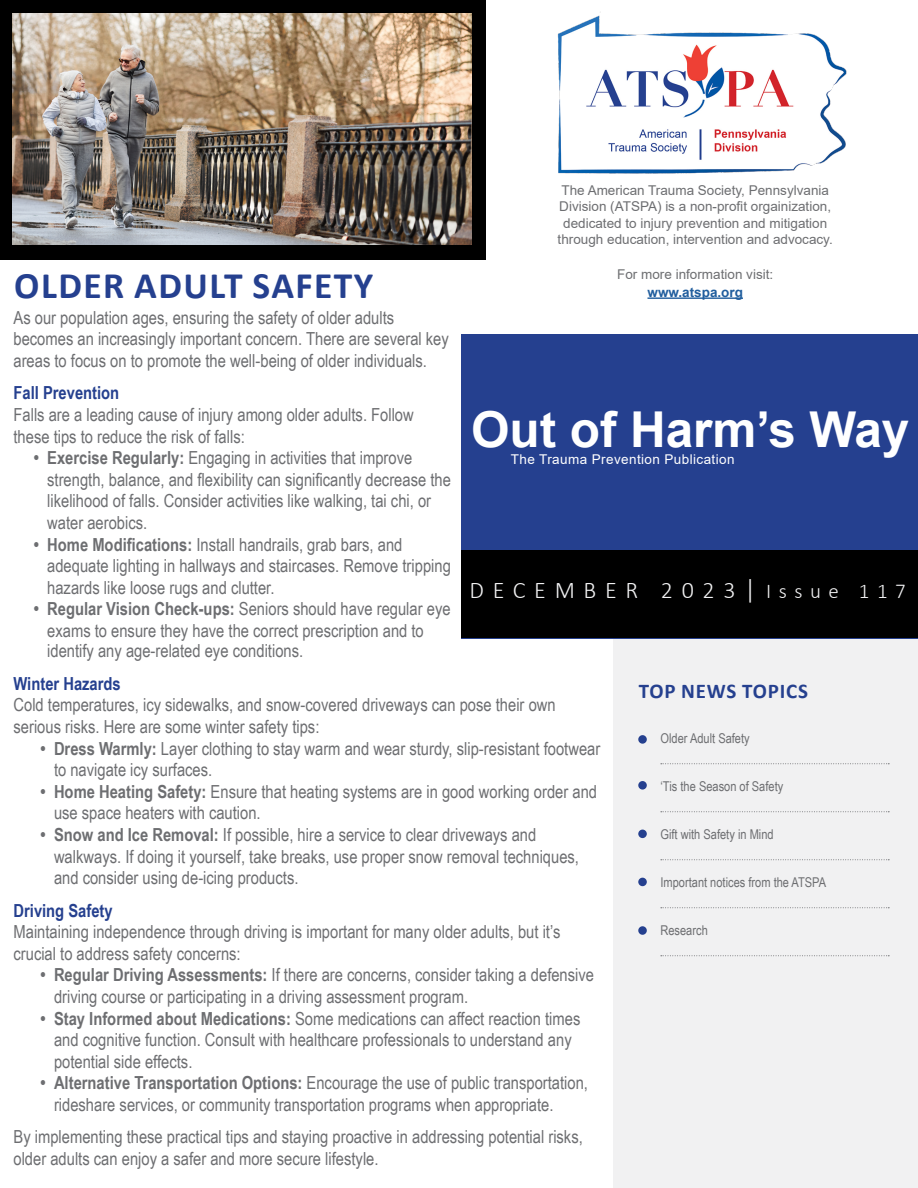
<style>
.page{position:relative;width:918px;height:1188px;background:#fff}
.page>*{position:absolute;margin:0;border:0;box-sizing:border-box;transform-origin:0 0}
.t1{font:700 49.5px "Arial";color:#fff}
.t2{font:700 37.5px "Calibri";letter-spacing:.04em;color:#25408f}
.t3{font:300 24px "Calibri";letter-spacing:.36em;color:#f1f1f2}
.t4{font:700 21px "Calibri";letter-spacing:.04em;color:#25408f}
.t5{font:18px/21.6px "Arial Narrow";color:#6d6e71}
.t6{font:700 18px "Arial Narrow";color:#25408f}
.t7{font:13.5px/16.5px "Arial";color:#6d6e71;text-align:center}
.t8{font:13.5px "Arial Narrow";color:#6d6e71}
.t9{font:13.5px "Arial";letter-spacing:.03em;color:#fff}
.t10{font:700 13.5px "Arial";color:#215e9e}
.s1{font-weight:700}
.s2{font-size:27px}
.s3{font-size:21px}
</style>
<div class="page">
<hr style="left:647px;top:297px;width:96px;height:2px;background:#215e9e">
<img style="left:557px;top:12px;width:289px;height:162px">
<div style="left:613px;top:494px;width:305px;height:694px;background:#f1f1f2"></div>
<svg style="left:661px;top:763px;width:228px;height:1px"></svg>
<svg style="left:661px;top:811px;width:228px;height:1px"></svg>
<svg style="left:661px;top:859px;width:228px;height:1px"></svg>
<svg style="left:661px;top:907px;width:228px;height:1px"></svg>
<svg style="left:661px;top:955px;width:228px;height:1px"></svg>
<div style="left:638px;top:735px;width:9px;height:9px;background:#25408f;border-radius:50%"></div>
<div style="left:638px;top:781px;width:9px;height:9px;background:#25408f;border-radius:50%"></div>
<div style="left:638px;top:830px;width:9px;height:8px;background:#25408f;border-radius:50%"></div>
<div style="left:638px;top:878px;width:9px;height:8px;background:#25408f;border-radius:50%"></div>
<div style="left:461px;top:335px;width:457px;height:304px;background:#25408f"></div>
<div style="left:461px;top:550px;width:457px;height:88px;background:#000"></div>
<div style="left:638px;top:926px;width:9px;height:9px;background:#25408f;border-radius:50%"></div>
<div style="left:0;top:0;width:486px;height:259px;background:#000"></div>
<img style="left:13px;top:14px;width:458px;height:230px">
<p class="t7" style="left:558px;top:182px;width:277px">The American Trauma Society, Pennsylvania Division (ATSPA) is a non-profit orgainization, dedicated to injury prevention and mitigation through education, intervention and advocacy.</p>
<p class="t7" style="left:617px;top:266px;width:158px">For more information visit:</p>
<p class="t10" style="left:647px;top:282px;width:97px">www.atspa.org</p>
<h2 class="t2" style="left:14px;top:259px;width:361px">OLDER ADULT SAFETY</h2>
<p class="t5" style="left:14px;top:306px;width:437px">As our population ages, ensuring the safety of older adults becomes an increasingly important concern. There are several key areas to focus on to promote the well-being of older individuals.</p>
<p class="t6" style="left:14px;top:379px;width:107px">Fall Prevention</p>
<p class="t5" style="left:14px;top:403px;width:402px">Falls are a leading cause of injury among older adults. Follow these tips to reduce the risk of falls:</p>
<p class="t5" style="left:47px;top:446px;width:405px;text-indent:-14px"><span class="s1">• Exercise Regularly:</span> Engaging in activities that improve strength, balance, and flexibility can significantly decrease the likelihood of falls. Consider activities like walking, tai chi, or water aerobics.</p>
<p class="t5" style="left:47px;top:533px;width:405px;text-indent:-14px"><span class="s1">• Home Modifications:</span> Install handrails, grab bars, and adequate lighting in hallways and staircases. Remove tripping hazards like loose rugs and clutter.</p>
<p class="t5" style="left:47px;top:598px;width:405px;line-height:21px;text-indent:-14px"><span class="s1">• Regular Vision Check-ups:</span> Seniors should have regular eye exams to ensure they have the correct prescription and to identify any age-related eye conditions.</p>
<p class="t6" style="left:14px;top:670px;width:109px">Winter Hazards</p>
<p class="t5" style="left:14px;top:694px;width:544px">Cold temperatures, icy sidewalks, and snow-covered driveways can pose their own serious risks. Here are some winter safety tips:</p>
<p class="t5" style="left:54px;top:737px;width:548px;text-indent:-14px"><span class="s1">• Dress Warmly:</span> Layer clothing to stay warm and wear sturdy, slip-resistant footwear to navigate icy surfaces.</p>
<p class="t5" style="left:54px;top:780px;width:545px;text-indent:-14px"><span class="s1">• Home Heating Safety:</span> Ensure that heating systems are in good working order and use space heaters with caution.</p>
<p class="t5" style="left:54px;top:823px;width:527px;text-indent:-14px"><span class="s1">• Snow and Ice Removal:</span> If possible, hire a service to clear driveways and walkways. If doing it yourself, take breaks, use proper snow removal techniques, and consider using de-icing products.</p>
<p class="t6" style="left:14px;top:897px;width:101px">Driving Safety</p>
<p class="t5" style="left:14px;top:920px;width:549px">Maintaining independence through driving is important for many older adults, but it’s crucial to address safety concerns:</p>
<p class="t5" style="left:54px;top:964px;width:542px;text-indent:-14px"><span class="s1">• Regular Driving Assessments:</span> If there are concerns, consider taking a defensive driving course or participating in a driving assessment program.</p>
<p class="t5" style="left:54px;top:1007px;width:528px;text-indent:-14px"><span class="s1">• Stay Informed about Medications:</span> Some medications can affect reaction times and cognitive function. Consult with healthcare professionals to understand any potential side effects.</p>
<p class="t5" style="left:54px;top:1072px;width:536px;text-indent:-14px"><span class="s1">• Alternative Transportation Options:</span> Encourage the use of public transportation, rideshare services, or community transportation programs when appropriate.</p>
<p class="t5" style="left:14px;top:1126px;width:571px">By implementing these practical tips and staying proactive in addressing potential risks, older adults can enjoy a safer and more secure lifestyle.</p>
<h1 class="t1" style="left:471px;top:395px;width:440px">Out of Harm’s Way</h1>
<p class="t9" style="left:511px;top:450px;width:225px">The Trauma Prevention Publication</p>
<h3 class="t3" style="left:469px;top:575px;width:438px">DECEMBER 2023<span class="s2">|</span><span class="s3">Issue 117</span></h3>
<p class="t4" style="left:639px;top:676px;width:171px">TOP NEWS TOPICS</p>
<p class="t8" style="left:660px;top:728px;width:91px">Older Adult Safety</p>
<p class="t8" style="left:660px;top:776px;width:124px">‘Tis the Season of Safety</p>
<p class="t8" style="left:660px;top:825px;width:115px">Gift with Safety in Mind</p>
<p class="t8" style="left:660px;top:873px;width:167px">Important notices from the ATSPA</p>
<p class="t8" style="left:660px;top:921px;width:49px">Research</p>
</div>
